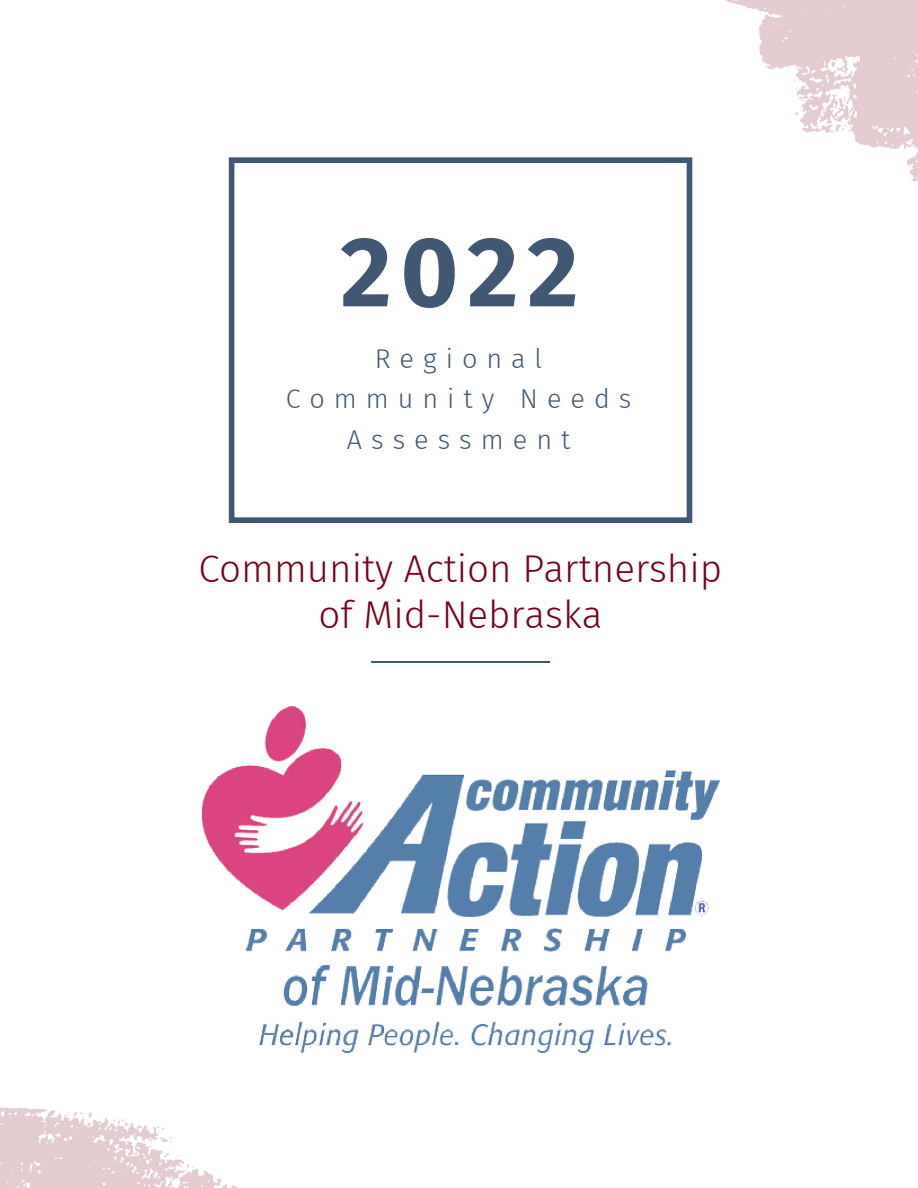
<style>
.page{position:relative;width:918px;height:1188px;background:#fff}
.page>*{position:absolute;margin:0;border:0;box-sizing:border-box;transform-origin:0 0}
.t1{font:700 99.15px "Fira Sans";color:#405873}
.t2{font:300 38.55px/46.2px "Fira Sans";color:#7a001a;text-align:center}
.t3{font:300 27px/40.5px "Fira Sans";letter-spacing:.335em;color:#405873;text-align:center}
</style>
<div class="page">
<div style="left:229px;top:157px;width:463px;height:366px;border:6px solid #405873"></div>
<svg style="left:0;top:1107px;width:238px;height:81px;fill:#e4ccd1"></svg>
<hr style="left:371px;top:662px;width:42px;height:1px;background:#405873">
<hr style="left:413px;top:662px;width:42px;height:1px;background:#405873">
<hr style="left:455px;top:662px;width:41px;height:1px;background:#405873">
<hr style="left:496px;top:662px;width:42px;height:1px;background:#405873">
<svg style="left:538px;top:662px;width:12px;height:1px"></svg>
<svg style="left:663px;top:0;width:255px;height:296px"></svg>
<img style="left:202px;top:706px;width:518px;height:347px">
<h1 class="t1" style="left:340px;top:188px;width:239px">2022</h1>
<p class="t3" style="left:286px;top:338px;width:347px">Regional<br>Community Needs<br>Assessment</p>
<p class="t2" style="left:198px;top:546px;width:525px">Community Action Partnership of Mid-Nebraska</p>
</div>
